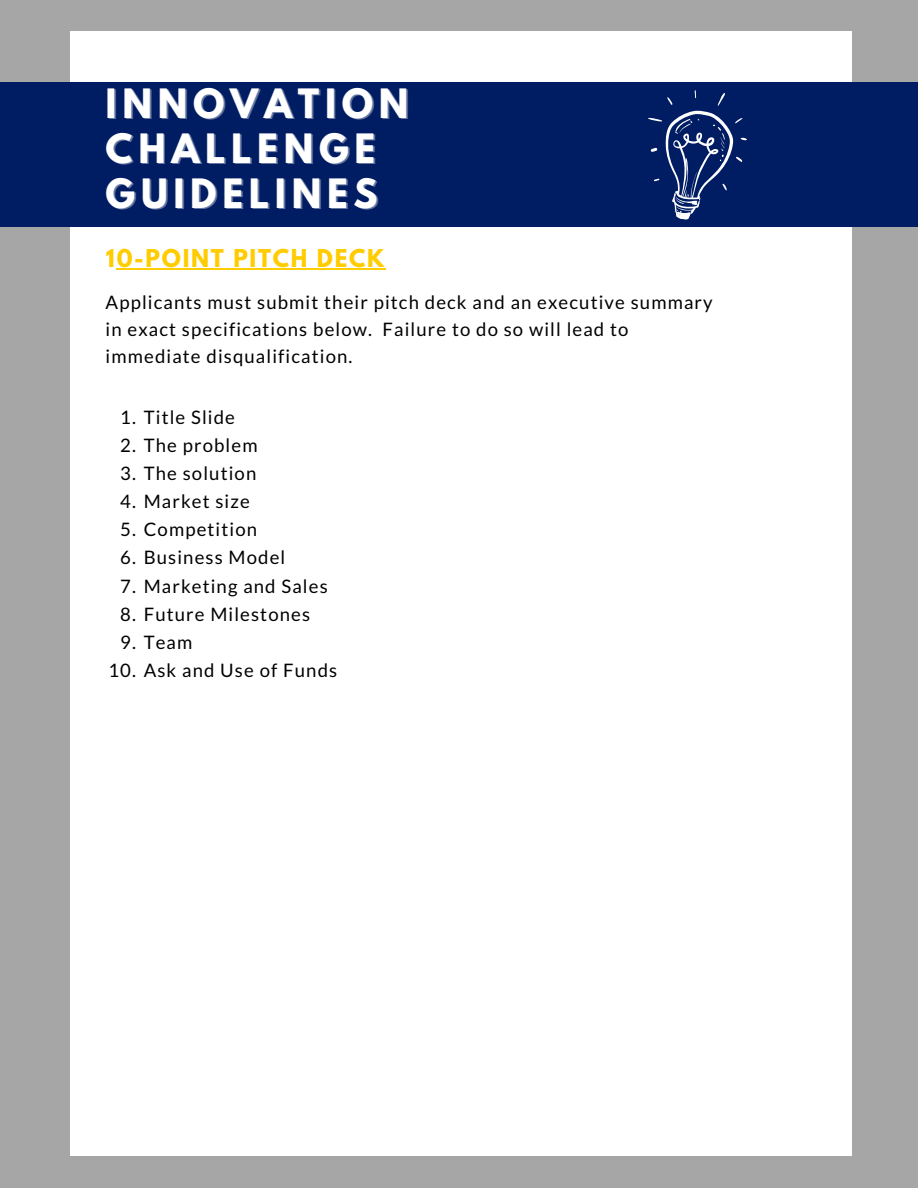
<style>
.page{position:relative;width:918px;height:1188px;background:#a6a6a6}
.page>*{position:absolute;margin:0;border:0;box-sizing:border-box;transform-origin:0 0}
.t1{font:700 35.85px/45px "League Spartan";letter-spacing:.16em;color:#fff}
.t2{font:700 21.75px "League Spartan";letter-spacing:.08em;color:#fc0}
.t3{font:18.6px/27px "Lato";letter-spacing:.06em;color:#000}
</style>
<div class="page">
<div style="left:71px;top:31px;width:780px;height:1125px;background:#fff"></div>
<div style="left:0;top:82px;width:918px;height:144px;background:#001d63"></div>
<svg style="left:630px;top:90px;width:125px;height:137px"></svg>
<hr style="left:117px;top:268px;width:269px;height:1px;background:#fc0">
<p class="t1" style="left:106px;top:85px;width:304px">INNOVATION<br>CHALLENGE</p>
<p class="t1" style="left:106px;top:175px;width:274px">GUIDELINES</p>
<p class="t2" style="left:106px;top:248px;width:280px">10-POINT PITCH DECK</p>
<p class="t3" style="left:106px;top:289px;width:609px">Applicants must submit their pitch deck and an executive summary in exact specifications below. Failure to do so will lead to immediate disqualification.</p>
<p class="t3" style="left:120px;top:403px;width:116px">1. Title Slide</p>
<p class="t3" style="left:120px;top:431px;width:139px">2. The problem</p>
<p class="t3" style="left:120px;top:459px;width:138px">3. The solution</p>
<p class="t3" style="left:120px;top:487px;width:131px">4. Market size</p>
<p class="t3" style="left:120px;top:516px;width:138px">5. Competition</p>
<p class="t3" style="left:120px;top:544px;width:167px">6. Business Model</p>
<p class="t3" style="left:120px;top:572px;width:209px">7. Marketing and Sales</p>
<p class="t3" style="left:120px;top:600px;width:191px">8. Future Milestones</p>
<p class="t3" style="left:120px;top:628px;width:74px">9. Team</p>
<p class="t3" style="left:108px;top:656px;width:230px">10. Ask and Use of Funds</p>
</div>
